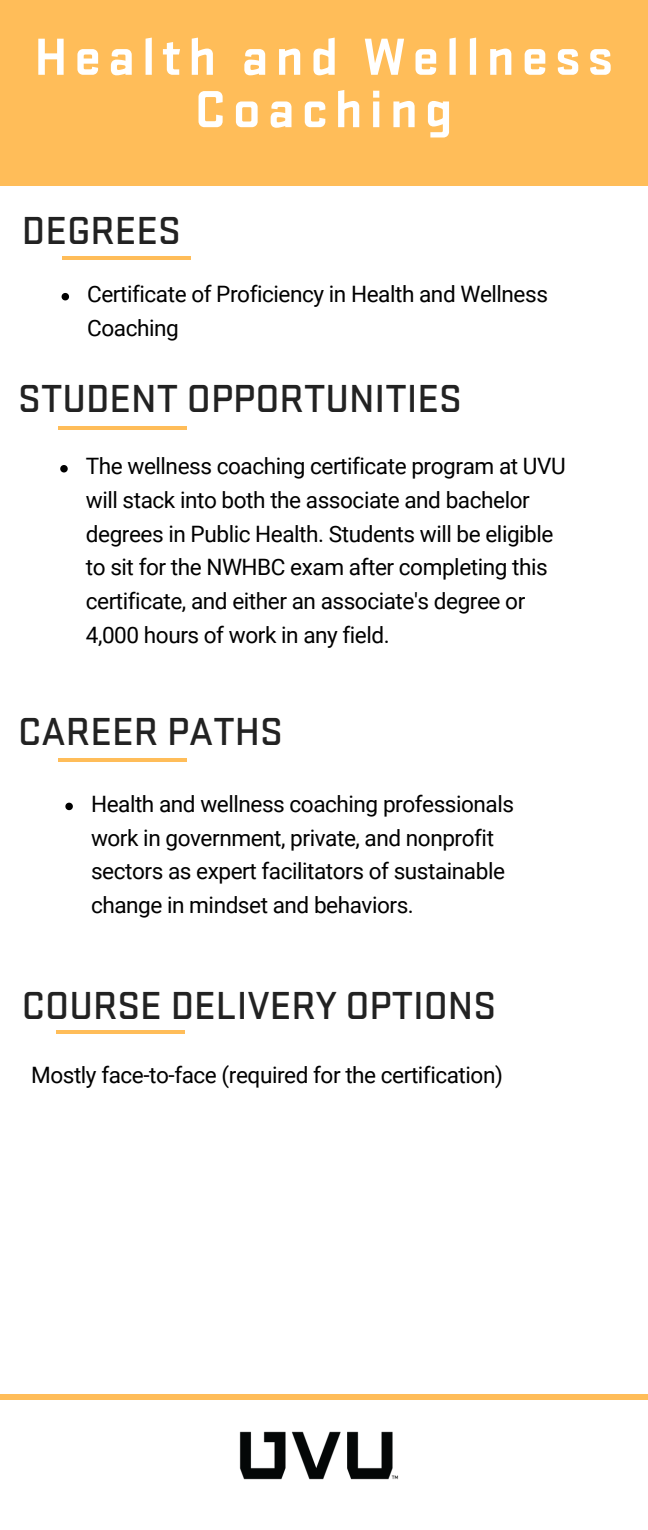
<style>
.page{position:relative;width:648px;height:1530px;background:#fff}
.page>*{position:absolute;margin:0;border:0;box-sizing:border-box;transform-origin:0 0}
.t1{font:700 54.25px/52.5px "Stratum 1";letter-spacing:.12em;color:#fff;text-align:center}
.t2{font:500 40.75px "Stratum 1";color:#222}
.t3{font:22.5px/33.8px "Roboto";letter-spacing:-.02em;color:#000}
</style>
<div class="page">
<div style="left:0;top:0;width:647px;height:185px;background:#ffbd59"></div>
<hr style="left:58px;top:426px;width:128px;height:4px;background:#ffbd59">
<hr style="left:62px;top:256px;width:128px;height:4px;background:#ffbd59">
<svg style="left:62px;top:293px;width:7px;height:7px"></svg>
<hr style="left:56px;top:1030px;width:129px;height:4px;background:#ffbd59">
<img style="left:239px;top:1431px;width:159px;height:49px">
<div style="left:0;top:1394px;width:647px;height:6px;background:#ffbd59"></div>
<hr style="left:58px;top:758px;width:128px;height:4px;background:#ffbd59">
<svg style="left:65px;top:803px;width:8px;height:7px"></svg>
<svg style="left:60px;top:465px;width:8px;height:7px"></svg>
<p class="t1" style="left:34px;top:34px;width:580px">Health and Wellness<br>Coaching</p>
<p class="t2" style="left:22px;top:212px;width:161px">DEGREES</p>
<p class="t3" style="left:87px;top:278px;width:462px">Certificate of Proficiency in Health and Wellness<br>Coaching</p>
<p class="t2" style="left:18px;top:381px;width:445px">STUDENT OPPORTUNITIES</p>
<p class="t3" style="left:86px;top:450px;width:481px">The wellness coaching certificate program at UVU will stack into both the associate and bachelor degrees in Public Health. Students will be eligible to sit for the NWHBC exam after completing this certificate, and either an associate's degree or 4,000 hours of work in any field.</p>
<p class="t2" style="left:18px;top:714px;width:266px">CAREER PATHS</p>
<p class="t3" style="left:91px;top:787px;width:424px">Health and wellness coaching professionals work in government, private, and nonprofit sectors as expert facilitators of sustainable change in mindset and behaviors.</p>
<p class="t2" style="left:22px;top:988px;width:475px">COURSE DELIVERY OPTIONS</p>
<p class="t3" style="left:31px;top:1059px;width:473px">Mostly face-to-face (required for the certification)</p>
</div>
